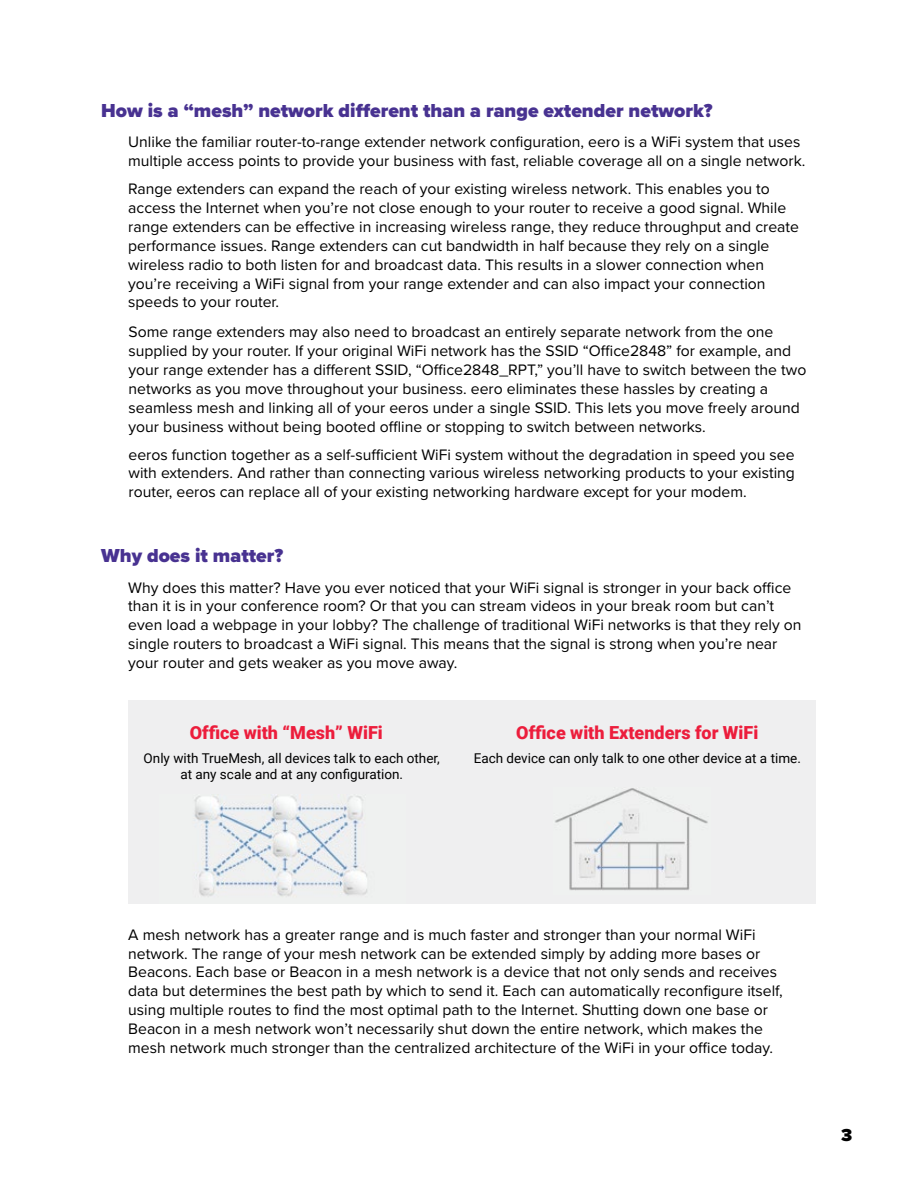
<style>
.page{position:relative;width:918px;height:1188px;background:#fff}
.page>*{position:absolute;margin:0;border:0;box-sizing:border-box;transform-origin:0 0}
.t1{font:900 19.5px "Proxima Nova";color:#483291}
.t2{font:900 18px "Roboto";color:#ec1d3c}
.t3{font:900 18px "Proxima Nova";color:#000}
.t4{font:15.75px/18.9px "Proxima Nova";color:#000}
.t5{font:13.5px/16.2px "Roboto";color:#000;text-align:center}
</style>
<div class="page">
<div style="left:129px;top:701px;width:687px;height:203px;background:#efeff0"></div>
<img style="left:194px;top:796px;width:173px;height:100px">
<img style="left:555px;top:788px;width:153px;height:103px">
<p class="t1" style="left:101px;top:96px;width:613px">How is a “mesh” network different than a range extender network?</p>
<p class="t4" style="left:128px;top:132px;width:679px">Unlike the familiar router-to-range extender network configuration, eero is a WiFi system that uses multiple access points to provide your business with fast, reliable coverage all on a single network.</p>
<p class="t4" style="left:128px;top:179px;width:672px">Range extenders can expand the reach of your existing wireless network. This enables you to access the Internet when you’re not close enough to your router to receive a good signal. While range extenders can be effective in increasing wireless range, they reduce throughput and create performance issues. Range extenders can cut bandwidth in half because they rely on a single wireless radio to both listen for and broadcast data. This results in a slower connection when you’re receiving a WiFi signal from your range extender and can also impact your connection speeds to your router.</p>
<p class="t4" style="left:129px;top:322px;width:679px">Some range extenders may also need to broadcast an entirely separate network from the one supplied by your router. If your original WiFi network has the SSID “Office2848” for example, and your range extender has a different SSID, “Office2848_RPT,” you’ll have to switch between the two networks as you move throughout your business. eero eliminates these hassles by creating a seamless mesh and linking all of your eeros under a single SSID. This lets you move freely around your business without being booted offline or stopping to switch between networks.</p>
<p class="t4" style="left:129px;top:444px;width:668px;text-align:justify">eeros function together as a self-sufficient WiFi system without the degradation in speed you see with extenders. And rather than connecting various wireless networking products to your existing router, eeros can replace all of your existing networking hardware except for your modem.</p>
<p class="t1" style="left:101px;top:541px;width:183px">Why does it matter?</p>
<p class="t4" style="left:128px;top:577px;width:675px">Why does this matter? Have you ever noticed that your WiFi signal is stronger in your back office than it is in your conference room? Or that you can stream videos in your break room but can’t even load a webpage in your lobby? The challenge of traditional WiFi networks is that they rely on single routers to broadcast a WiFi signal. This means that the signal is strong when you’re near your router and gets weaker as you move away.</p>
<p class="t2" style="left:190px;top:720px;width:195px">Office with “Mesh” WiFi</p>
<p class="t5" style="left:144px;top:750px;width:298px">Only with TrueMesh, all devices talk to each other, at any scale and at any configuration.</p>
<p class="t2" style="left:516px;top:720px;width:244px">Office with Extenders for WiFi</p>
<p class="t5" style="left:474px;top:750px;width:329px">Each device can only talk to one other device at a time.</p>
<p class="t4" style="left:128px;top:924px;width:656px">A mesh network has a greater range and is much faster and stronger than your normal WiFi network. The range of your mesh network can be extended simply by adding more bases or Beacons. Each base or Beacon in a mesh network is a device that not only sends and receives data but determines the best path by which to send it. Each can automatically reconfigure itself, using multiple routes to find the most optimal path to the Internet. Shutting down one base or Beacon in a mesh network won’t necessarily shut down the entire network, which makes the mesh network much stronger than the centralized architecture of the WiFi in your office today.</p>
<p class="t3" style="left:841px;top:1121px;width:13px">3</p>
</div>
